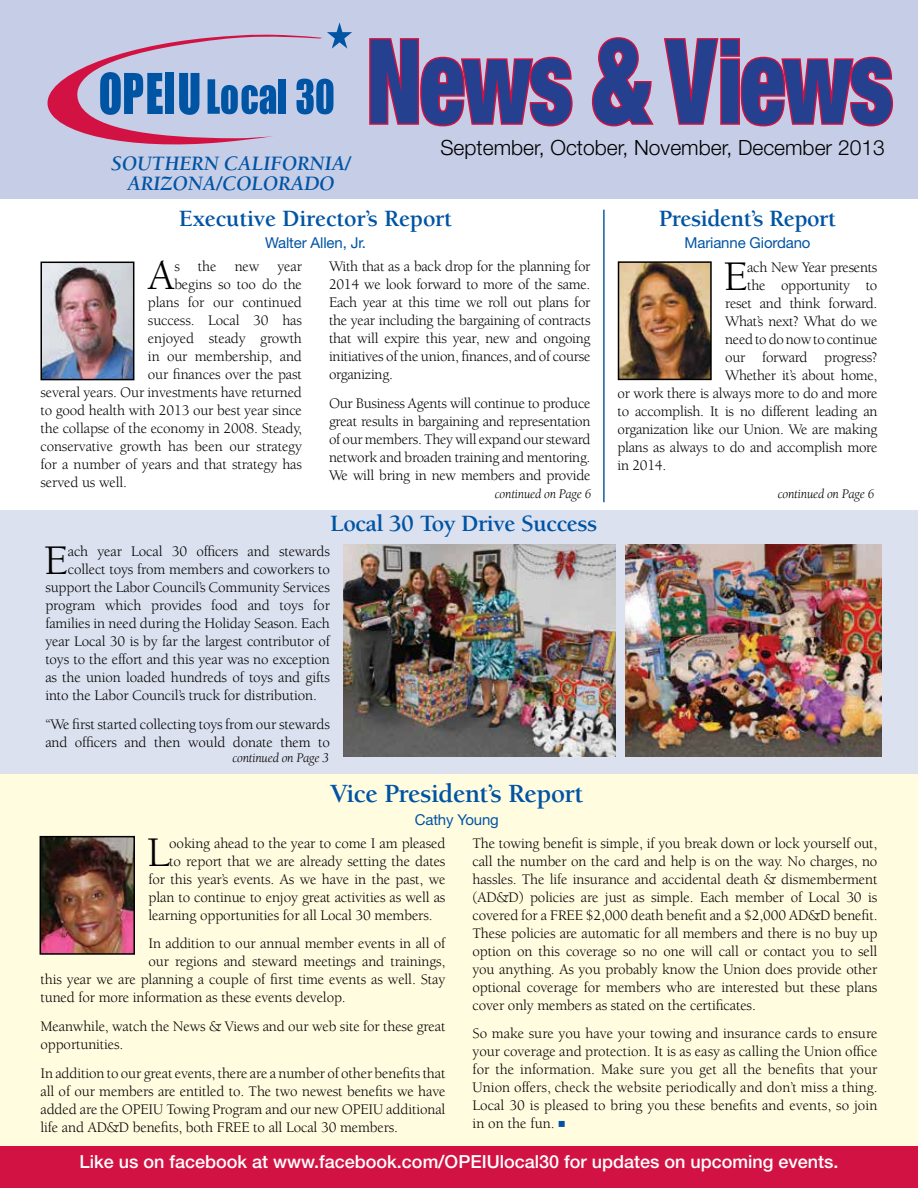
<style>
.page{position:relative;width:918px;height:1188px;background:#fff}
.page>*{position:absolute;margin:0;border:0;box-sizing:border-box;transform-origin:0 0}
.t1{font:900 condensed 117.15px "Helvetica Neue LT Std";letter-spacing:-.02em;color:#25408f;scale:.79 1}
.t2{font:43.35px "Berkeley Std";color:#000}
.t3{font:700 27px "Berkeley Std";letter-spacing:-.02em;color:#0054a4}
.t4{font:700 24px "Berkeley Std";letter-spacing:-.02em;color:#0054a4}
.t5{font:300 21px "Helvetica Neue LT Std";color:#000}
.t6{font:italic 700 21px/19.5px "Berkeley Std";color:#0054a4;text-align:center}
.t7{font:500 18px "Helvetica Neue LT Std";color:#fff}
.t8{font:15px/18px "Berkeley Std";letter-spacing:-.01em;color:#000;text-align:justify}
.t9{font:15px "Helvetica Neue LT Std";letter-spacing:-.01em;color:#0054a4}
.t10{font:italic 13.5px "Berkeley Std";letter-spacing:-.02em;color:#000}
.s1{font-family:"Universal Newswith Comm Pi";font-size:12px;color:#0054a4}
</style>
<div class="page">
<div style="left:0;top:773px;width:918px;height:391px;background:#fffce0"></div>
<div style="left:0;top:0;width:918px;height:199px;background:#c6cde7"></div>
<svg style="left:47px;top:22px;width:305px;height:123px"></svg>
<svg style="left:369px;top:38px;width:204px;height:89px"></svg>
<svg style="left:591px;top:37px;width:63px;height:90px"></svg>
<svg style="left:664px;top:38px;width:230px;height:89px"></svg>
<img style="left:43px;top:265px;width:88px;height:112px">
<div style="left:40px;top:262px;width:94px;height:118px;border:2px solid #000"></div>
<hr style="left:603px;top:210px;width:2px;height:292px;background:#0054a4">
<div style="left:0;top:1147px;width:918px;height:41px;background:#d21242"></div>
<img style="left:43px;top:839px;width:89px;height:113px">
<div style="left:40px;top:836px;width:95px;height:119px;border:2px solid #000"></div>
<img style="left:621px;top:264px;width:88px;height:113px">
<div style="left:618px;top:261px;width:94px;height:119px;border:2px solid #000"></div>
<div style="left:0;top:510px;width:918px;height:263px;background:#dce1f0"></div>
<img style="left:343px;top:544px;width:272px;height:213px">
<img style="left:626px;top:544px;width:256px;height:213px">
<h3 class="t6" style="left:111px;top:154px;width:241px">SOUTHERN CALIFORNIA/<br>ARIZONA/COLORADO</h3>
<h1 class="t1" style="left:367px;top:9px;width:668px">News &amp; Views</h1>
<h3 class="t5" style="left:440px;top:135px;width:446px">September, October, November, December 2013</h3>
<h3 class="t4" style="left:659px;top:205px;width:179px">President’s Report</h3>
<p class="t9" style="left:685px;top:234px;width:127px">Marianne Giordano</p>
<h2 class="t2" style="left:724px;top:253px;width:26px">E</h2>
<p class="t8" style="left:747px;top:259px;width:132px">ach New Year presents</p>
<h3 class="t4" style="left:179px;top:205px;width:275px">Executive Director’s Report</h3>
<p class="t9" style="left:265px;top:234px;width:102px">Walter Allen, Jr.</p>
<p class="t8" style="left:329px;top:258px;width:263px">With that as a back drop for the planning for 2014 we look forward to more of the same.<br>Each year at this time we roll out plans for the year including the bargaining of contracts that will expire this year, new and ongoing initiatives of the union, finances, and of course organizing.</p>
<p class="t8" style="left:329px;top:394px;width:263px">Our Business Agents will continue to produce great results in bargaining and representation of our members. They will expand our steward network and broaden training and mentoring.<br>We will bring in new members and provide</p>
<h2 class="t2" style="left:148px;top:252px;width:28px">A</h2>
<p class="t8" style="left:174px;top:258px;width:129px">s the new year</p>
<p class="t8" style="left:174px;top:276px;width:129px">begins so too do the</p>
<p class="t8" style="left:148px;top:294px;width:156px">plans for our continued</p>
<p class="t8" style="left:148px;top:312px;width:156px">success. Local 30 has</p>
<p class="t8" style="left:148px;top:330px;width:156px">enjoyed steady growth</p>
<p class="t8" style="left:148px;top:348px;width:156px">in our membership, and</p>
<p class="t8" style="left:148px;top:366px;width:156px">our finances over the past</p>
<p class="t8" style="left:40px;top:384px;width:263px">several years. Our investments have returned</p>
<p class="t8" style="left:40px;top:402px;width:263px">to good health with 2013 our best year since</p>
<p class="t8" style="left:40px;top:420px;width:263px">the collapse of the economy in 2008. Steady,</p>
<p class="t8" style="left:40px;top:438px;width:263px">conservative growth has been our strategy</p>
<p class="t8" style="left:40px;top:456px;width:263px">for a number of years and that strategy has</p>
<p class="t8" style="left:40px;top:474px;width:88px">served us well.</p>
<p class="t8" style="left:747px;top:277px;width:132px">the opportunity to</p>
<p class="t8" style="left:725px;top:295px;width:154px">reset and think forward.</p>
<p class="t8" style="left:725px;top:313px;width:154px">What’s next? What do we</p>
<p class="t8" style="left:725px;top:331px;width:154px">need to do now to continue</p>
<p class="t8" style="left:725px;top:349px;width:154px">our forward progress?</p>
<p class="t8" style="left:725px;top:367px;width:154px">Whether it’s about home,</p>
<p class="t8" style="left:618px;top:385px;width:261px">or work there is always more to do and more</p>
<p class="t8" style="left:618px;top:403px;width:261px">to accomplish. It is no different leading an</p>
<p class="t8" style="left:618px;top:421px;width:261px">organization like our Union. We are making</p>
<p class="t8" style="left:618px;top:439px;width:261px">plans as always to do and accomplish more</p>
<p class="t8" style="left:618px;top:457px;width:50px">in 2014.</p>
<p class="t10" style="left:495px;top:487px;width:98px">continued on Page 6</p>
<p class="t10" style="left:778px;top:486px;width:98px">continued on Page 6</p>
<h3 class="t4" style="left:330px;top:511px;width:269px">Local 30 Toy Drive Success</h3>
<h2 class="t2" style="left:44px;top:537px;width:26px">E</h2>
<p class="t8" style="left:68px;top:542px;width:264px">ach year Local 30 officers and stewards</p>
<p class="t8" style="left:68px;top:560px;width:264px">collect toys from members and coworkers to</p>
<p class="t8" style="left:45px;top:578px;width:286px">support the Labor Council’s Community Services</p>
<p class="t8" style="left:45px;top:596px;width:286px">program which provides food and toys for</p>
<p class="t8" style="left:45px;top:614px;width:286px">families in need during the Holiday Season. Each</p>
<p class="t8" style="left:45px;top:632px;width:286px">year Local 30 is by far the largest contributor of</p>
<p class="t8" style="left:45px;top:650px;width:286px">toys to the effort and this year was no exception</p>
<p class="t8" style="left:45px;top:668px;width:286px">as the union loaded hundreds of toys and gifts</p>
<p class="t8" style="left:45px;top:686px;width:273px">into the Labor Council’s truck for distribution.</p>
<p class="t8" style="left:45px;top:715px;width:286px">“We first started collecting toys from our stewards and officers and then would donate them to</p>
<p class="t10" style="left:232px;top:751px;width:98px">continued on Page 3</p>
<h3 class="t3" style="left:330px;top:779px;width:255px">Vice President’s Report</h3>
<p class="t9" style="left:415px;top:810px;width:86px">Cathy Young</p>
<p class="t8" style="left:472px;top:834px;width:407px">The towing benefit is simple, if you break down or lock yourself out, call the number on the card and help is on the way. No charges, no hassles. The life insurance and accidental death &amp; dismemberment (AD&amp;D) policies are just as simple. Each member of Local 30 is covered for a FREE $2,000 death benefit and a $2,000 AD&amp;D benefit.<br>These policies are automatic for all members and there is no buy up option on this coverage so no one will call or contact you to sell you anything. As you probably know the Union does provide other optional coverage for members who are interested but these plans cover only members as stated on the certificates.</p>
<p class="t8" style="left:472px;top:1025px;width:407px">So make sure you have your towing and insurance cards to ensure your coverage and protection. It is as easy as calling the Union office for the information. Make sure you get all the benefits that your Union offers, check the website periodically and don’t miss a thing.<br>Local 30 is pleased to bring you these benefits and events, so join in on the fun. <span class="s1">n</span></p>
<p class="t7" style="left:80px;top:1151px;width:761px">Like us on facebook at www.facebook.com/OPEIUlocal30 for updates on upcoming events.</p>
<h2 class="t2" style="left:147px;top:829px;width:24px">L</h2>
<p class="t8" style="left:169px;top:834px;width:278px">ooking ahead to the year to come I am pleased</p>
<p class="t8" style="left:169px;top:852px;width:278px">to report that we are already setting the dates</p>
<p class="t8" style="left:148px;top:870px;width:299px">for this year’s events. As we have in the past, we</p>
<p class="t8" style="left:148px;top:888px;width:298px">plan to continue to enjoy great activities as well as</p>
<p class="t8" style="left:148px;top:906px;width:286px">learning opportunities for all Local 30 members.</p>
<p class="t8" style="left:148px;top:935px;width:298px">In addition to our annual member events in all of</p>
<p class="t8" style="left:148px;top:953px;width:298px">our regions and steward meetings and trainings,</p>
<p class="t8" style="left:40px;top:971px;width:406px">this year we are planning a couple of first time events as well. Stay</p>
<p class="t8" style="left:40px;top:989px;width:307px">tuned for more information as these events develop.</p>
<p class="t8" style="left:40px;top:1018px;width:406px">Meanwhile, watch the News &amp; Views and our web site for these great opportunities.</p>
<p class="t8" style="left:40px;top:1065px;width:407px">In addition to our great events, there are a number of other benefits that all of our members are entitled to. The two newest benefits we have added are the OPEIU Towing Program and our new OPEIU additional life and AD&amp;D benefits, both FREE to all Local 30 members.</p>
</div>
